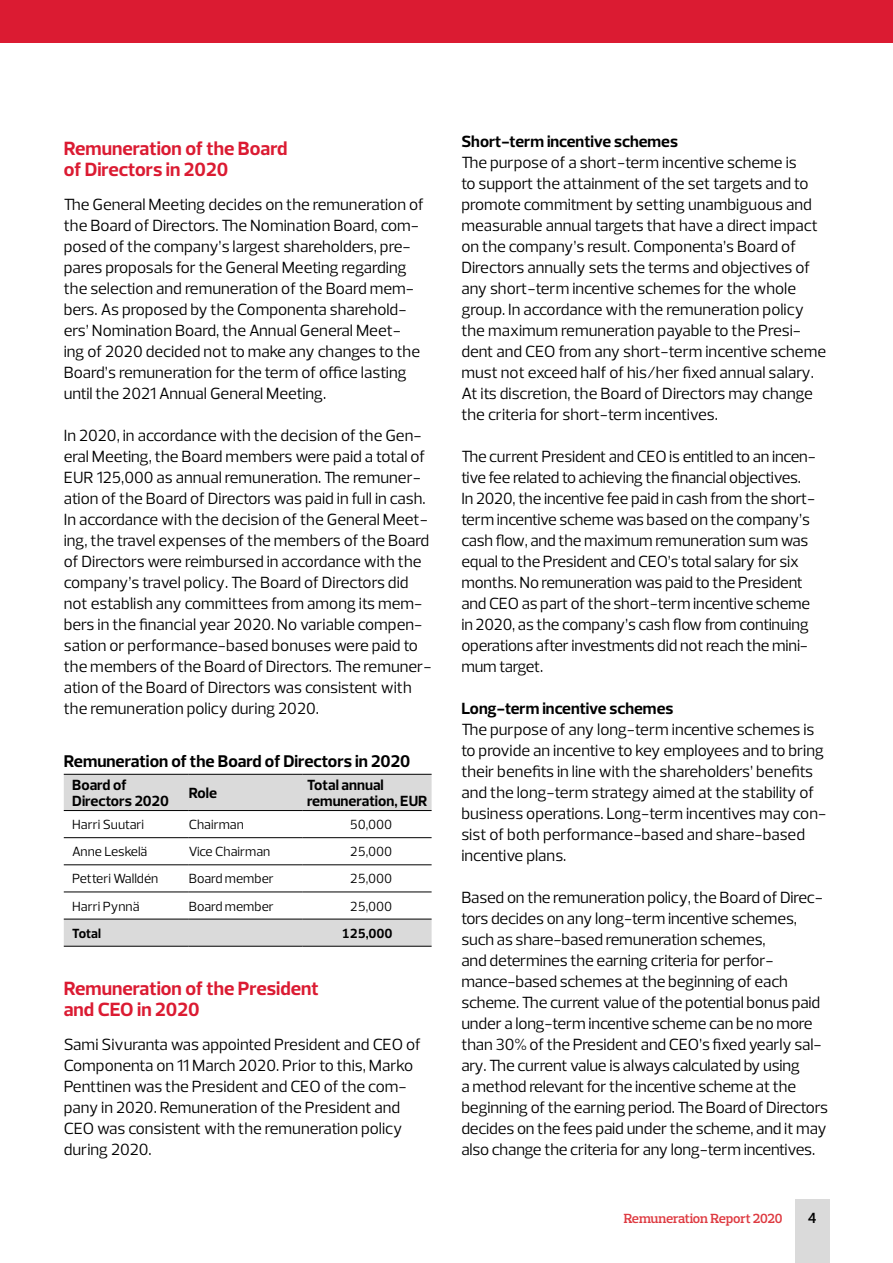
<style>
.page{position:relative;width:893px;height:1263px;background:#fff}
.page>*{position:absolute;margin:0;border:0;box-sizing:border-box;transform-origin:0 0}
.Vo{font:700 19.5px/21px "Prelo";color:#db1b32}
.Vo2{font:700 17.25px "Prelo";color:#000}
.Leipis{font:16.5px/21px "Prelo";color:#000}
.Leipis-2{font:700 16.5px "Prelo";color:#000}
.TAUL_Ots2{font:700 15px/16.5px "Prelo";color:#000}
.t1{font:600 15px "Prelo";color:#000}
.TAUL_Leipis_vas{font:13.5px "Prelo";color:#000}
.TAUL_leipis_oik{font:13.5px "Prelo";letter-spacing:-.01em;color:#000}
.t2{font:600 13.5px "Prelo Slab";letter-spacing:-.015em;color:#de3a41}
.TAUL_leipis_oik-2{font:700 13.5px "Prelo";letter-spacing:-.01em;color:#000}
.TAUL_Leipis_vas-2{font:700 13.5px "Prelo";color:#000}
</style>
<div class="page">
<div style="left:795px;top:1199px;width:34px;height:64px;background:#dadada"></div>
<div style="left:0;top:0;width:893px;height:43px;background:#db1b32"></div>
<div style="left:64px;top:775px;width:368px;height:35px;background:#dadada"></div>
<div style="left:64px;top:920px;width:368px;height:26px;background:#dadada"></div>
<hr style="left:64px;top:774px;width:125px;height:1px;background:#000">
<hr style="left:189px;top:774px;width:114px;height:1px;background:#000">
<hr style="left:303px;top:774px;width:129px;height:1px;background:#000">
<hr style="left:64px;top:810px;width:125px;height:1px;background:#000">
<hr style="left:189px;top:810px;width:114px;height:1px;background:#000">
<hr style="left:303px;top:810px;width:129px;height:1px;background:#000">
<hr style="left:64px;top:837px;width:125px;height:1px;background:#000">
<hr style="left:189px;top:837px;width:114px;height:1px;background:#000">
<hr style="left:303px;top:837px;width:129px;height:1px;background:#000">
<hr style="left:64px;top:864px;width:125px;height:1px;background:#000">
<hr style="left:189px;top:864px;width:114px;height:1px;background:#000">
<hr style="left:303px;top:864px;width:129px;height:1px;background:#000">
<hr style="left:64px;top:892px;width:125px;height:1px;background:#000">
<hr style="left:189px;top:892px;width:114px;height:1px;background:#000">
<hr style="left:303px;top:892px;width:129px;height:1px;background:#000">
<hr style="left:64px;top:919px;width:125px;height:1px;background:#000">
<hr style="left:189px;top:919px;width:114px;height:1px;background:#000">
<hr style="left:303px;top:919px;width:129px;height:1px;background:#000">
<hr style="left:64px;top:946px;width:125px;height:1px;background:#000">
<hr style="left:189px;top:946px;width:114px;height:1px;background:#000">
<hr style="left:303px;top:946px;width:129px;height:1px;background:#000">
<p class="Vo" style="left:64px;top:137px;width:225px">Remuneration of the Board of Directors in 2020</p>
<p class="Leipis" style="left:64px;top:194px;width:362px">The General Meeting decides on the remuneration of the Board of Directors. The Nomination Board, com&shy;posed of the company’s largest shareholders, pre&shy;pares proposals for the General Meeting regarding the selection and remuneration of the Board mem&shy;bers. As proposed by the Componenta sharehold&shy;ers’ Nomination Board, the Annual General Meet&shy;ing of 2020 decided not to make any changes to the Board’s remuneration for the term of office lasting until the 2021 Annual General Meeting.</p>
<p class="Leipis" style="left:64px;top:425px;width:369px">In 2020, in accordance with the decision of the Gen&shy;eral Meeting, the Board members were paid a total of EUR 125,000 as annual remuneration. The remuner&shy;ation of the Board of Directors was paid in full in cash.<br>In accordance with the decision of the General Meet&shy;ing, the travel expenses of the members of the Board of Directors were reimbursed in accordance with the company’s travel policy. The Board of Directors did not establish any committees from among its mem&shy;bers in the financial year 2020. No variable compen&shy;sation or performance-based bonuses were paid to the members of the Board of Directors. The remuner&shy;ation of the Board of Directors was consistent with the remuneration policy during 2020.</p>
<p class="Vo2" style="left:64px;top:750px;width:348px">Remuneration of the Board of Directors in 2020</p>
<p class="TAUL_Ots2" style="left:72px;top:776px;width:98px">Board of<br>Directors 2020</p>
<p class="TAUL_Ots2" style="left:189px;top:785px;width:30px">Role</p>
<p class="TAUL_Ots2" style="left:307px;top:776px;width:122px">Total annual remuneration, EUR</p>
<p class="TAUL_Leipis_vas" style="left:72px;top:816px;width:73px">Harri Suutari</p>
<p class="TAUL_Leipis_vas" style="left:189px;top:816px;width:57px">Chairman</p>
<p class="TAUL_leipis_oik" style="left:350px;top:816px;width:44px">50,000</p>
<p class="TAUL_Leipis_vas" style="left:72px;top:843px;width:77px">Anne Leskelä</p>
<p class="TAUL_Leipis_vas" style="left:189px;top:843px;width:83px">Vice Chairman</p>
<p class="TAUL_leipis_oik" style="left:350px;top:843px;width:44px">25,000</p>
<p class="TAUL_Leipis_vas" style="left:72px;top:871px;width:88px">Petteri Walldén</p>
<p class="TAUL_Leipis_vas" style="left:189px;top:871px;width:87px">Board member</p>
<p class="TAUL_leipis_oik" style="left:350px;top:871px;width:44px">25,000</p>
<p class="TAUL_Leipis_vas" style="left:72px;top:898px;width:69px">Harri Pynnä</p>
<p class="TAUL_Leipis_vas" style="left:189px;top:898px;width:87px">Board member</p>
<p class="TAUL_leipis_oik" style="left:350px;top:898px;width:44px">25,000</p>
<p class="TAUL_Leipis_vas-2" style="left:72px;top:925px;width:30px">Total</p>
<p class="TAUL_leipis_oik-2" style="left:342px;top:925px;width:52px">125,000</p>
<p class="Vo" style="left:64px;top:977px;width:256px">Remuneration of the President and CEO in 2020</p>
<p class="Leipis" style="left:64px;top:1034px;width:359px">Sami Sivuranta was appointed President and CEO of Componenta on 11 March 2020. Prior to this, Marko Penttinen was the President and CEO of the com&shy;pany in 2020. Remuneration of the President and CEO was consistent with the remuneration policy during 2020.</p>
<p class="Leipis-2" style="left:461px;top:131px;width:218px">Short-term incentive schemes</p>
<p class="Leipis" style="left:461px;top:152px;width:366px">The purpose of a short-term incentive scheme is<br>to support the attainment of the set targets and to promote commitment by setting unambiguous and measurable annual targets that have a direct impact on the company’s result. Componenta’s Board of Directors annually sets the terms and objectives of any short-term incentive schemes for the whole group. In accordance with the remuneration policy the maximum remuneration payable to the Presi&shy;dent and CEO from any short-term incentive scheme must not exceed half of his/her fixed annual salary.<br>At its discretion, the Board of Directors may change the criteria for short-term incentives.</p>
<p class="Leipis" style="left:461px;top:446px;width:356px">The current President and CEO is entitled to an incen&shy;tive fee related to achieving the financial objectives.<br>In 2020, the incentive fee paid in cash from the short&shy;term incentive scheme was based on the company’s cash flow, and the maximum remuneration sum was equal to the President and CEO’s total salary for six months. No remuneration was paid to the President and CEO as part of the short-term incentive scheme in 2020, as the company’s cash flow from continuing operations after investments did not reach the mini&shy;mum target.</p>
<p class="Leipis-2" style="left:461px;top:698px;width:213px">Long-term incentive schemes</p>
<p class="Leipis" style="left:461px;top:719px;width:366px">The purpose of any long-term incentive schemes is to provide an incentive to key employees and to bring their benefits in line with the shareholders’ benefits and the long-term strategy aimed at the stability of business operations. Long-term incentives may con&shy;sist of both performance-based and share-based incentive plans.</p>
<p class="Leipis" style="left:461px;top:887px;width:368px">Based on the remuneration policy, the Board of Direc&shy;tors decides on any long-term incentive schemes, such as share-based remuneration schemes,<br>and determines the earning criteria for perfor&shy;mance-based schemes at the beginning of each scheme. The current value of the potential bonus paid under a long-term incentive scheme can be no more than 30% of the President and CEO’s fixed yearly sal&shy;ary. The current value is always calculated by using<br>a method relevant for the incentive scheme at the beginning of the earning period. The Board of Directors decides on the fees paid under the scheme, and it may also change the criteria for any long-term incentives.</p>
<p class="t2" style="left:624px;top:1210px;width:160px">Remuneration Report 2020</p>
<p class="t1" style="left:808px;top:1209px;width:10px">4</p>
</div>
